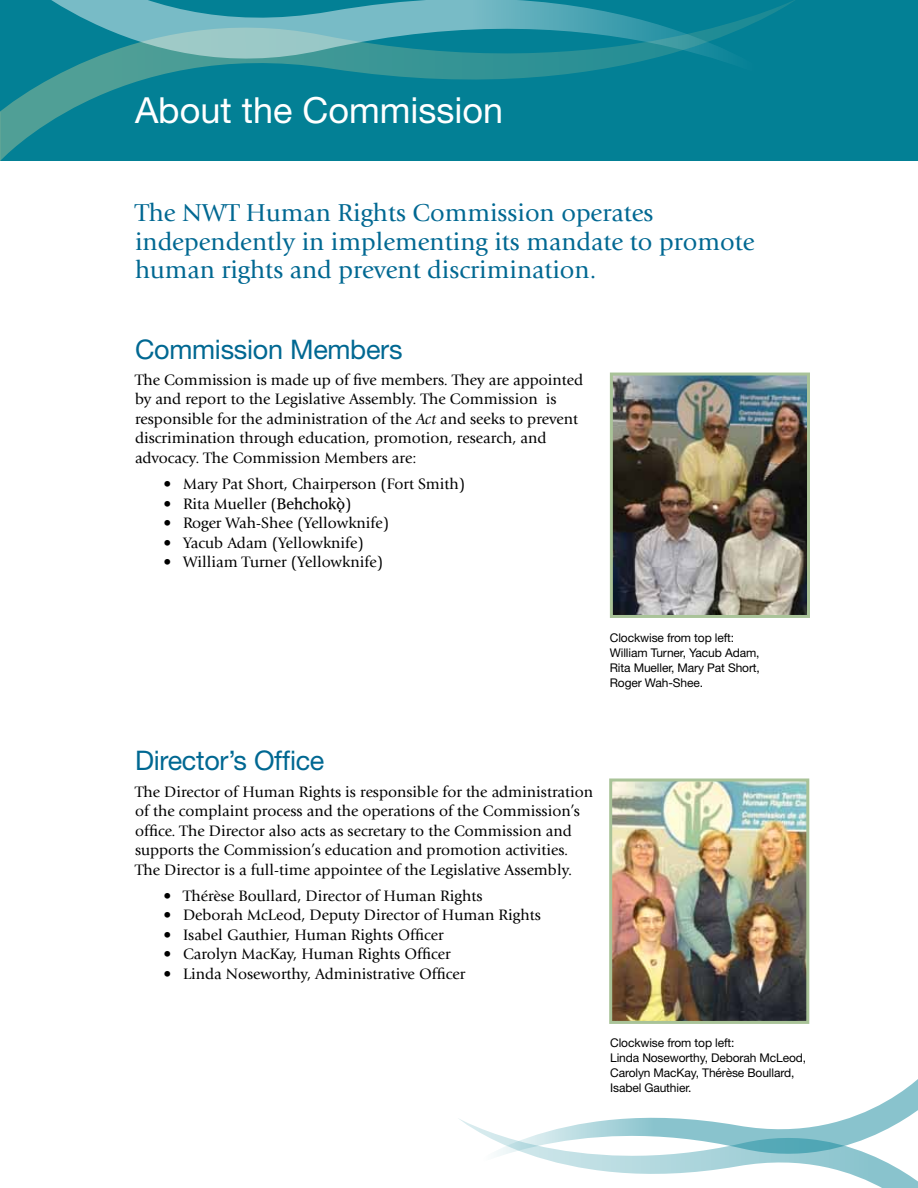
<style>
.page{position:relative;width:918px;height:1188px;background:#fff}
.page>*{position:absolute;margin:0;border:0;box-sizing:border-box;transform-origin:0 0}
.t1{font:36px "Helvetica Neue";color:#fff}
.t2{font:27px "Helvetica Neue";letter-spacing:-.01em;color:#006892}
.t3{font:25.5px/28.5px "Giovanni";color:#006892}
.t4{font:15.75px/19.5px "Giovanni";color:#000}
.t5{font:12px/15px "Helvetica Neue";letter-spacing:-.01em;color:#000}
.s1{font-style:italic}
.s2{font-family:"Win Mac SIL Charis Dene"}
</style>
<div class="page">
<div style="left:0;top:0;width:918px;height:161px;background:#038095"></div>
<svg style="left:1px;top:93px;width:104px;height:67px"></svg>
<svg style="left:26px;top:0;width:769px;height:93px"></svg>
<svg style="left:851px;top:1174px;width:67px;height:14px"></svg>
<svg style="left:458px;top:1079px;width:460px;height:95px"></svg>
<svg style="left:0;top:111px;width:1px;height:50px"></svg>
<img style="left:614px;top:377px;width:192px;height:237px">
<div style="left:610px;top:373px;width:200px;height:245px;border:3px solid #a9c398"></div>
<img style="left:613px;top:782px;width:192px;height:238px">
<div style="left:609px;top:778px;width:200px;height:246px;border:3px solid #a9c398"></div>
<h1 class="t1" style="left:135px;top:89px;width:370px">About the Commission</h1>
<h3 class="t3" style="left:135px;top:199px;width:621px">The NWT Human Rights Commission operates independently in implementing its mandate to promote human rights and prevent discrimination.</h3>
<h2 class="t2" style="left:135px;top:333px;width:269px">Commission Members</h2>
<p class="t4" style="left:135px;top:370px;width:450px">The Commission is made up of five members. They are appointed by and report to the Legislative Assembly. The Commission is responsible for the administration of the <span class="s1">Act</span> and seeks to prevent discrimination through education, promotion, research, and advocacy. The Commission Members are:</p>
<p class="t4" style="left:164px;top:474px;width:303px">• Mary Pat Short, Chairperson (Fort Smith)</p>
<p class="t4" style="left:164px;top:494px;width:190px">• Rita Mueller (<span class="s2">Behchokö</span>)</p>
<p class="t4" style="left:164px;top:513px;width:227px">• Roger Wah-Shee (Yellowknife)</p>
<p class="t4" style="left:164px;top:533px;width:202px">• Yacub Adam (Yellowknife)</p>
<p class="t4" style="left:164px;top:552px;width:221px">• William Turner (Yellowknife)</p>
<p class="t5" style="left:610px;top:630px;width:151px">Clockwise from top left:<br>William Turner, Yacub Adam,<br>Rita Mueller, Mary Pat Short,<br>Roger Wah-Shee.</p>
<h2 class="t2" style="left:135px;top:745px;width:191px">Director’s Office</h2>
<p class="t4" style="left:135px;top:782px;width:460px">The Director of Human Rights is responsible for the administration of the complaint process and the operations of the Commission’s office. The Director also acts as secretary to the Commission and supports the Commission’s education and promotion activities.<br>The Director is a full-time appointee of the Legislative Assembly.</p>
<p class="t4" style="left:164px;top:886px;width:321px">• Thérèse Boullard, Director of Human Rights</p>
<p class="t4" style="left:164px;top:906px;width:379px">• Deborah McLeod, Deputy Director of Human Rights</p>
<p class="t4" style="left:164px;top:925px;width:282px">• Isabel Gauthier, Human Rights Officer</p>
<p class="t4" style="left:164px;top:945px;width:289px">• Carolyn MacKay, Human Rights Officer</p>
<p class="t4" style="left:164px;top:964px;width:303px">• Linda Noseworthy, Administrative Officer</p>
<p class="t5" style="left:610px;top:1036px;width:197px">Clockwise from top left:<br>Linda Noseworthy, Deborah McLeod,<br>Carolyn MacKay, Thérèse Boullard,<br>Isabel Gauthier.</p>
</div>
